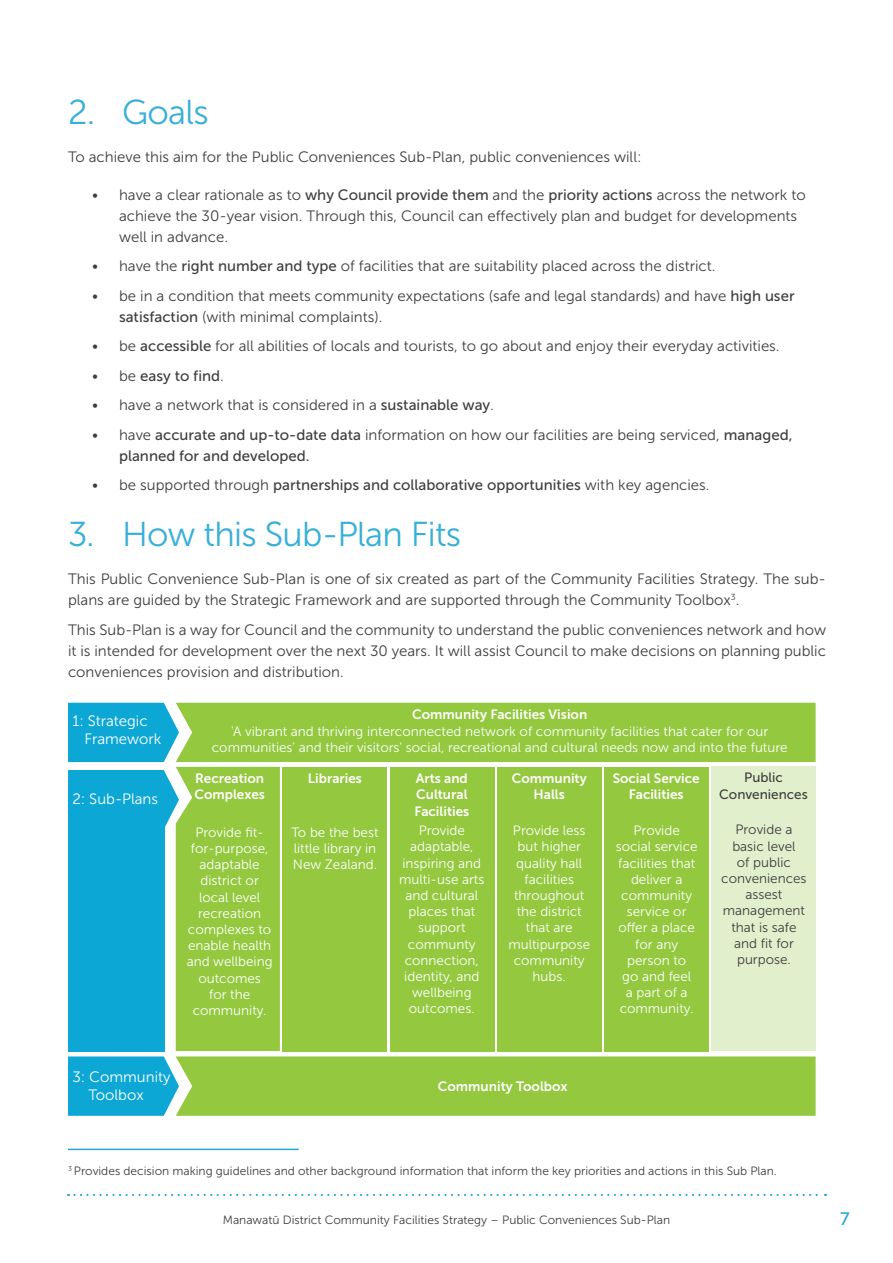
<style>
.page{position:relative;width:893px;height:1263px;background:#fff}
.page>*{position:absolute;margin:0;border:0;box-sizing:border-box;transform-origin:0 0}
.Subheading{font:34.5px "Museo Sans 300";letter-spacing:-.02em;color:#36afd9}
.t1{font:18px "Museo Sans 500";color:#24a7d6}
.Body_Copy{font:15px/21px "Museo Sans 300";color:#3e3e3f}
.t2{font:15px/21px "Museo Sans 500";color:#3e3e3f}
.t3{font:15px/18px "Museo Sans 300";color:#fff}
.t4{font:13.5px/16.2px "Museo Sans 300";color:#fff;text-align:center}
.t5{font:13.5px/16.2px "Museo Sans 700";color:#fff}
.Body_Copy-2{font:13.5px/16.2px "Museo Sans 300";color:#3e3e3f;text-align:center}
.Body_Copy-3{font:13.5px/16.2px "Museo Sans 500";color:#3e3e3f;text-align:center}
.Footnote{font:12px "Museo Sans 300";color:#3e3e3f}
.s1{font-family:"Museo Sans 500"}
.s2{font-family:"Museo Sans 300"}
</style>
<div class="page">
<svg style="left:68px;top:1194px;width:758px;height:2px"></svg>
<svg style="left:68px;top:703px;width:748px;height:413px;background:#8dc969"></svg>
<hr style="left:68px;top:1148px;width:231px;height:2px;background:#24a7d6">
<p class="Subheading" style="left:68px;top:93px;width:142px">2. Goals</p>
<p class="Body_Copy" style="left:68px;top:146px;width:575px">To achieve this aim for the Public Conveniences Sub-Plan, public conveniences will:</p>
<p class="Body_Copy" style="left:119px;top:184px;width:688px;text-indent:-27px">• have a clear rationale as to <span class="s1">why Council provide them</span> and the <span class="s1">priority actions</span> across the network to achieve the 30-year vision. Through this, Council can effectively plan and budget for developments well in advance.</p>
<p class="Body_Copy" style="left:92px;top:256px;width:625px">• have the <span class="s1">right number and type</span> of facilities that are suitability placed across the district.</p>
<p class="Body_Copy" style="left:119px;top:285px;width:677px;text-indent:-27px">• be in a condition that meets community expectations (safe and legal standards) and have <span class="s1">high user satisfaction</span> (with minimal complaints).</p>
<p class="Body_Copy" style="left:92px;top:336px;width:689px">• be <span class="s1">accessible</span> for all abilities of locals and tourists, to go about and enjoy their everyday activities.</p>
<p class="t2" style="left:92px;top:365px;width:133px"><span class="s2">• be</span> easy to find<span class="s2">.</span></p>
<p class="Body_Copy" style="left:92px;top:395px;width:403px">• have a network that is considered in a <span class="s1">sustainable way</span>.</p>
<p class="t2" style="left:119px;top:424px;width:675px;text-indent:-27px"><span class="s2">• have</span> accurate and up-to-date data <span class="s2">information on how our facilities are being serviced,</span> managed, planned for and developed.</p>
<p class="t2" style="left:92px;top:475px;width:619px"><span class="s2">• be supported through</span> partnerships and collaborative opportunities <span class="s2">with key agencies.</span></p>
<p class="Subheading" style="left:68px;top:516px;width:395px">3. How this Sub-Plan Fits</p>
<p class="Body_Copy" style="left:68px;top:569px;width:759px">This Public Convenience Sub-Plan is one of six created as part of the Community Facilities Strategy. The sub&shy;plans are guided by the Strategic Framework and are supported through the Community Toolbox<sup>3</sup>.</p>
<p class="Body_Copy" style="left:68px;top:619px;width:759px;text-align:justify">This Sub-Plan is a way for Council and the community to understand the public conveniences network and how it is intended for development over the next 30 years. It will assist Council to make decisions on planning public conveniences provision and distribution.</p>
<p class="t3" style="left:84px;top:712px;width:78px;text-indent:-12px">1: Strategic<br>Framework</p>
<p class="t5" style="left:412px;top:707px;width:177px">Community Facilities Vision</p>
<p class="t4" style="left:212px;top:723px;width:577px">'A vibrant and thriving interconnected network of community facilities that cater for our communities' and their visitors' social, recreational and cultural needs now and into the future</p>
<p class="t3" style="left:72px;top:790px;width:87px">2: Sub-Plans</p>
<p class="t5" style="left:194px;top:770px;width:72px">Recreation<br>Complexes</p>
<p class="t4" style="left:187px;top:824px;width:87px">Provide fit&shy;for-purpose, adaptable district or local level recreation complexes to enable health and wellbeing outcomes<br>for the community.</p>
<p class="t5" style="left:308px;top:770px;width:56px">Libraries</p>
<p class="t5" style="left:414px;top:770px;width:56px">Arts and<br>Cultural<br>Facilities</p>
<p class="t5" style="left:512px;top:770px;width:76px;text-align:center">Community<br>Halls</p>
<p class="t5" style="left:613px;top:770px;width:89px;text-align:center">Social Service<br>Facilities</p>
<p class="t4" style="left:291px;top:824px;width:89px;text-align:left">To be the best little library in<br>New Zealand.</p>
<p class="t4" style="left:399px;top:822px;width:87px">Provide adaptable, inspiring and multi-use arts and cultural places that support communty connection, identity, and wellbeing outcomes.</p>
<p class="t4" style="left:508px;top:822px;width:83px">Provide less but higher quality hall facilities throughout the district that are multipurpose community hubs.</p>
<p class="t4" style="left:616px;top:822px;width:83px">Provide social service facilities that deliver a community service or offer a place for any person to<br>go and feel<br>a part of a community.</p>
<p class="Body_Copy-3" style="left:719px;top:770px;width:90px">Public<br>Conveniences</p>
<p class="Body_Copy-2" style="left:721px;top:822px;width:87px">Provide a basic level<br>of public conveniences assest management that is safe and fit for purpose.</p>
<p class="t3" style="left:72px;top:1068px;width:100px">3: Community</p>
<p class="t3" style="left:89px;top:1086px;width:57px">Toolbox</p>
<p class="t5" style="left:438px;top:1078px;width:131px">Community Toolbox</p>
<p class="Footnote" style="left:68px;top:1165px;width:710px"><sup>3</sup> Provides decision making guidelines and other background information that inform the key priorities and actions in this Sub Plan.</p>
<p class="Footnote" style="left:223px;top:1213px;width:449px">Manawatū District Community Facilities Strategy – Public Conveniences Sub-Plan</p>
<p class="t1" style="left:840px;top:1209px;width:11px">7</p>
</div>
